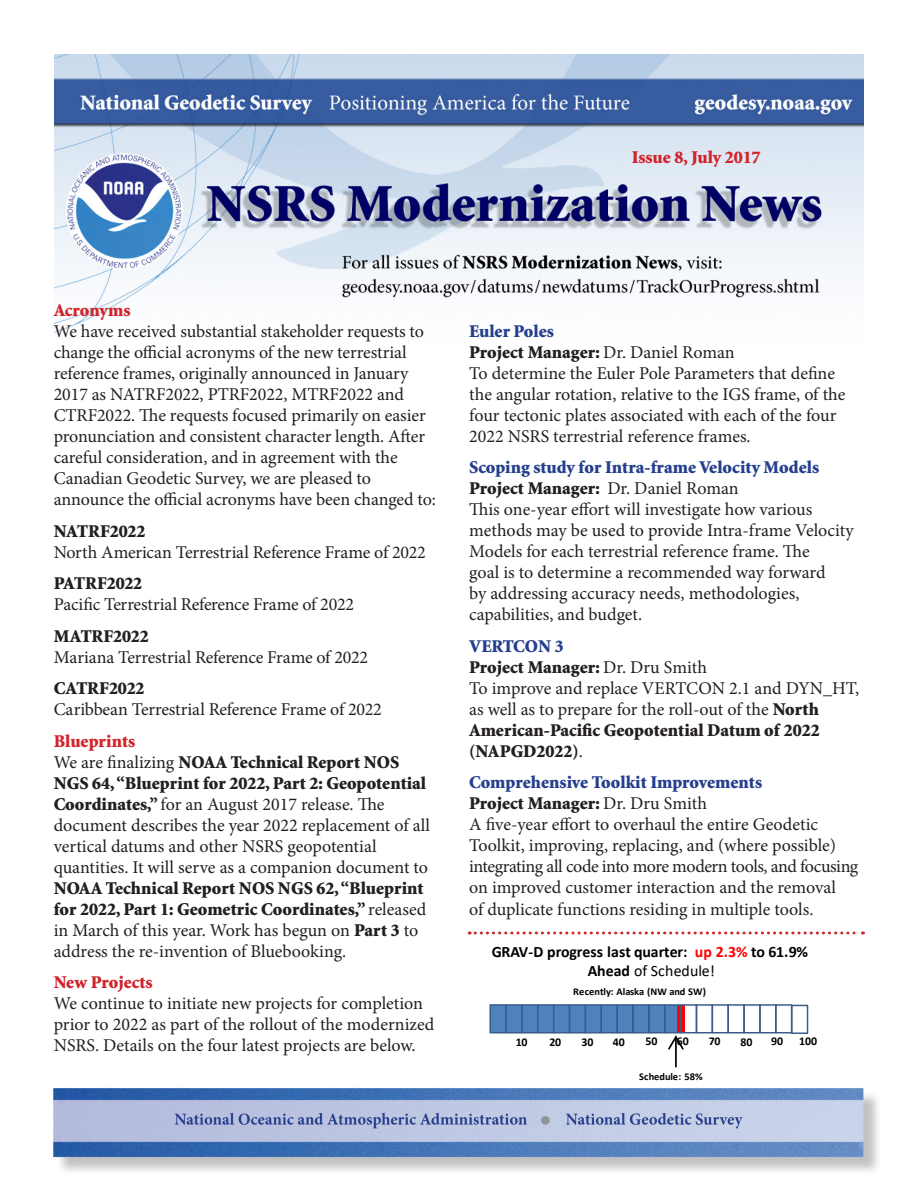
<style>
.page{position:relative;width:918px;height:1188px;background:#fff}
.page>*{position:absolute;margin:0;border:0;box-sizing:border-box;transform-origin:0 0}
.t1{font:18px/21px "Minion Pro";letter-spacing:-.005em;color:#231f20}
.Header_-_Red_BF{font:900 18px "Minion Std";color:#d1232a}
.t2{font:700 15.9px/18.9px "Calibri";letter-spacing:-.005em;color:#000;text-align:center}
.t3{font:700 11.85px "Calibri";letter-spacing:-.005em;color:#000}
.t4{font:700 10.35px "Calibri";letter-spacing:-.005em;color:#000}
.s1{font-family:"Minion Std";font-weight:900;color:#d1232a}
.s2{font-family:"Minion Std";font-weight:900}
.s3{font-family:"Minion Std";font-weight:900;color:#253f8e}
.s4{color:#f00}
.s5{font-weight:400}
</style>
<div class="page">
<img style="left:54px;top:54px;width:810px;height:279px">
<img style="left:53px;top:1088px;width:825px;height:84px">
<svg style="left:469px;top:932px;width:394px;height:2px"></svg>
<div style="left:617px;top:1005px;width:60px;height:28px;background:#4f81bd"></div>
<div style="left:677px;top:1005px;width:7px;height:27px;background:#f00"></div>
<div style="left:490px;top:1005px;width:16px;height:28px;background:#4f81bd"></div>
<div style="left:489px;top:1004px;width:18px;height:29px;border:1px solid #385d8a"></div>
<div style="left:506px;top:1005px;width:16px;height:28px;background:#4f81bd"></div>
<div style="left:505px;top:1004px;width:18px;height:29px;border:1px solid #385d8a"></div>
<div style="left:522px;top:1005px;width:16px;height:28px;background:#4f81bd"></div>
<div style="left:521px;top:1004px;width:18px;height:29px;border:1px solid #385d8a"></div>
<div style="left:538px;top:1005px;width:16px;height:28px;background:#4f81bd"></div>
<div style="left:537px;top:1004px;width:17px;height:29px;border:1px solid #385d8a"></div>
<div style="left:554px;top:1005px;width:16px;height:28px;background:#4f81bd"></div>
<div style="left:553px;top:1004px;width:17px;height:29px;border:1px solid #385d8a"></div>
<div style="left:570px;top:1005px;width:15px;height:28px;background:#4f81bd"></div>
<div style="left:569px;top:1004px;width:17px;height:29px;border:1px solid #385d8a"></div>
<div style="left:585px;top:1005px;width:16px;height:28px;background:#4f81bd"></div>
<div style="left:585px;top:1004px;width:17px;height:29px;border:1px solid #385d8a"></div>
<div style="left:601px;top:1005px;width:16px;height:28px;background:#4f81bd"></div>
<div style="left:601px;top:1004px;width:17px;height:29px;border:1px solid #385d8a"></div>
<div style="left:616px;top:1004px;width:18px;height:29px;border:1px solid #385d8a"></div>
<div style="left:632px;top:1004px;width:18px;height:29px;border:1px solid #385d8a"></div>
<div style="left:648px;top:1004px;width:17px;height:29px;border:1px solid #385d8a"></div>
<div style="left:664px;top:1004px;width:17px;height:29px;border:1px solid #385d8a"></div>
<div style="left:680px;top:1004px;width:17px;height:29px;border:1px solid #385d8a"></div>
<div style="left:696px;top:1004px;width:17px;height:29px;border:1px solid #385d8a"></div>
<div style="left:712px;top:1004px;width:17px;height:29px;border:1px solid #385d8a"></div>
<div style="left:727px;top:1004px;width:18px;height:29px;border:1px solid #385d8a"></div>
<div style="left:743px;top:1004px;width:18px;height:29px;border:1px solid #385d8a"></div>
<div style="left:759px;top:1004px;width:18px;height:29px;border:1px solid #385d8a"></div>
<div style="left:775px;top:1004px;width:17px;height:29px;border:1px solid #385d8a"></div>
<hr style="left:675px;top:1037px;width:2px;height:30px;background:#000">
<svg style="left:668px;top:1035px;width:16px;height:16px"></svg>
<div style="left:791px;top:1005px;width:17px;height:29px;border:1px solid #385d8a"></div>
<p class="Header_-_Red_BF" style="left:632px;top:148px;width:131px">Issue 8, July 2017</p>
<p class="t1" style="left:54px;top:300px;width:384px"><span class="s1">Acronyms<br></span>We have received substantial stakeholder requests to change the official acronyms of the new terrestrial reference frames, originally announced in January 2017 as NATRF2022, PTRF2022, MTRF2022 and CTRF2022. The requests focused primarily on easier pronunciation and consistent character length. After careful consideration, and in agreement with the Canadian Geodetic Survey, we are pleased to announce the official acronyms have been changed to:</p>
<p class="t1" style="left:54px;top:521px;width:374px"><span class="s2">NATRF2022<br></span>North American Terrestrial Reference Frame of 2022</p>
<p class="t1" style="left:54px;top:573px;width:302px"><span class="s2">PATRF2022<br></span>Pacific Terrestrial Reference Frame of 2022</p>
<p class="t1" style="left:54px;top:626px;width:316px"><span class="s2">MATRF2022<br></span>Mariana Terrestrial Reference Frame of 2022</p>
<p class="t1" style="left:54px;top:678px;width:330px"><span class="s2">CATRF2022<br></span>Caribbean Terrestrial Reference Frame of 2022</p>
<p class="t1" style="left:54px;top:731px;width:378px"><span class="s1">Blueprints<br></span>We are finalizing <span class="s2">NOAA Technical Report NOS NGS 64, “Blueprint for 2022, Part 2: Geopotential Coordinates,”</span> for an August 2017 release. The document describes the year 2022 replacement of all vertical datums and other NSRS geopotential quantities. It will serve as a companion document to <span class="s2">NOAA Technical Report NOS NGS 62, “Blueprint for 2022, Part 1: Geometric Coordinates,”</span> released in March of this year. Work has begun on <span class="s2">Part 3</span> to address the re-invention of Bluebooking.</p>
<p class="t1" style="left:54px;top:972px;width:382px"><span class="s1">New Projects<br></span>We continue to initiate new projects for completion prior to 2022 as part of the rollout of the modernized NSRS. Details on the four latest projects are below.</p>
<p class="t1" style="left:469px;top:321px;width:378px"><span class="s3">Euler Poles<br></span><span class="s2">Project Manager:</span> Dr. Daniel Roman<br>To determine the Euler Pole Parameters that define the angular rotation, relative to the IGS frame, of the four tectonic plates associated with each of the four 2022 NSRS terrestrial reference frames.</p>
<p class="t1" style="left:469px;top:457px;width:386px"><span class="s3">Scoping study for Intra-frame Velocity Models </span><span class="s2">Project Manager:</span> Dr. Daniel Roman<br>This one-year effort will investigate how various methods may be used to provide Intra-frame Velocity Models for each terrestrial reference frame. The<br>goal is to determine a recommended way forward<br>by addressing accuracy needs, methodologies, capabilities, and budget.</p>
<p class="t1" style="left:469px;top:636px;width:392px"><span class="s3">VERTCON 3<br></span><span class="s2">Project Manager:</span> Dr. Dru Smith<br>To improve and replace VERTCON 2.1 and DYN_HT, as well as to prepare for the roll-out of the <span class="s2">North<br>American-Pacific Geopotential Datum of 2022 (NAPGD2022)</span>.</p>
<p class="t1" style="left:469px;top:772px;width:391px"><span class="s3">Comprehensive Toolkit Improvements<br></span><span class="s2">Project Manager:</span> Dr. Dru Smith<br>A five-year effort to overhaul the entire Geodetic Toolkit, improving, replacing, and (where possible) integrating all code into more modern tools, and focusing on improved customer interaction and the removal<br>of duplicate functions residing in multiple tools.</p>
<p class="t2" style="left:492px;top:942px;width:318px">GRAV-D progress last quarter: <span class="s4">up 2.3%</span> to 61.9%<br>Ahead <span class="s5">of Schedule!</span></p>
<p class="t4" style="left:573px;top:984px;width:134px">Recently: Alaska (NW and SW)</p>
<p class="t3" style="left:516px;top:1034px;width:13px">10</p>
<p class="t3" style="left:549px;top:1034px;width:13px">20</p>
<p class="t3" style="left:582px;top:1034px;width:13px">30</p>
<p class="t3" style="left:613px;top:1034px;width:13px">40</p>
<p class="t3" style="left:645px;top:1033px;width:13px">50</p>
<p class="t3" style="left:677px;top:1033px;width:13px">60</p>
<p class="t3" style="left:709px;top:1033px;width:13px">70</p>
<p class="t3" style="left:740px;top:1034px;width:13px">80</p>
<p class="t3" style="left:771px;top:1033px;width:13px">90</p>
<p class="t3" style="left:799px;top:1033px;width:19px">100</p>
<p class="t4" style="left:639px;top:1069px;width:65px">Schedule: 58%</p>
</div>
